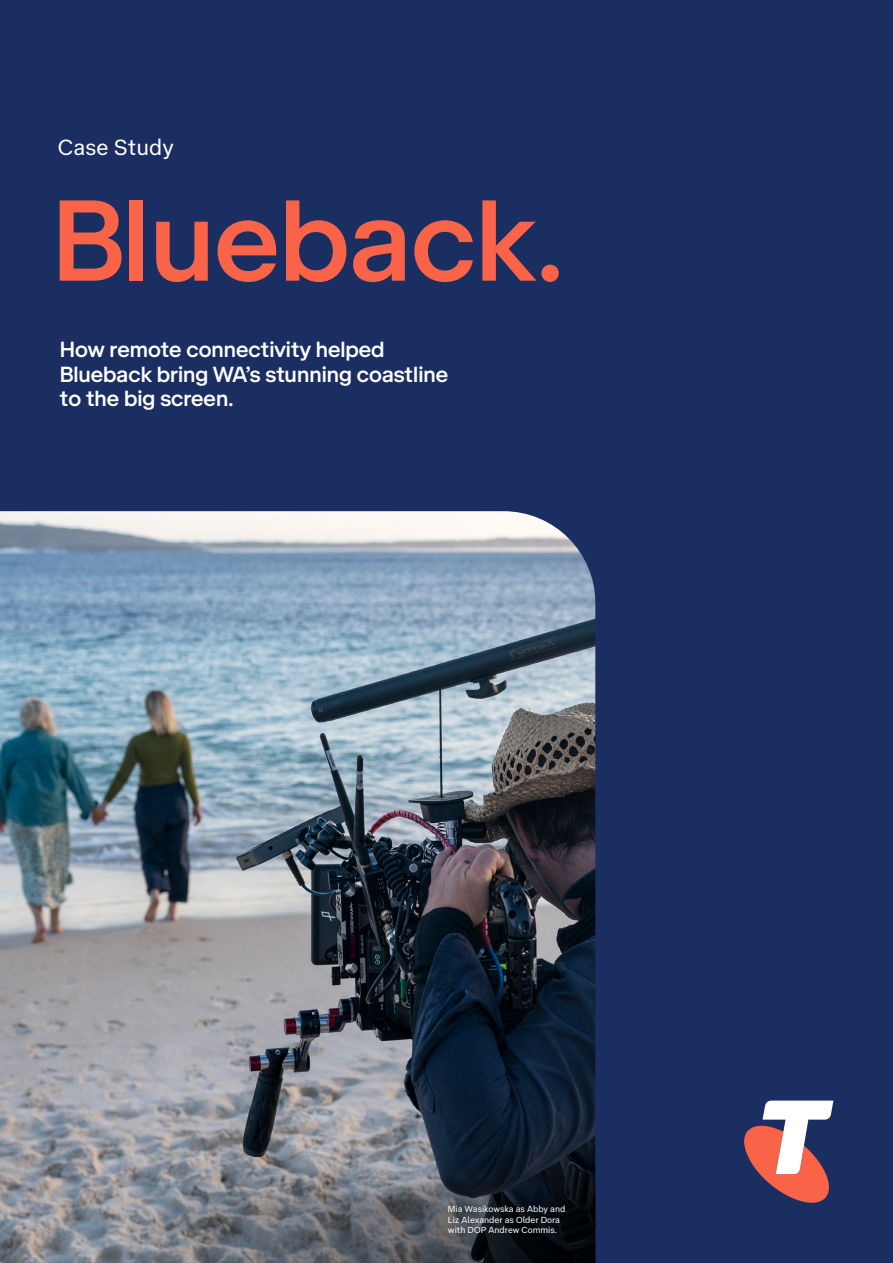
<style>
.page{position:relative;width:893px;height:1263px;background:#1a2e61}
.page>*{position:absolute;margin:0;border:0;box-sizing:border-box;transform-origin:0 0}
.t1{font:500 118.05px "Telstra Display";color:#f96449}
.t2{font:500 22.5px/24.8px "Telstra Display";color:#fff}
.t3{font:22.5px "Telstra Text";color:#fff}
.t4{font:9px/10.8px "Telstra Text";color:#fff}
</style>
<div class="page">
<svg style="left:744px;top:1100px;width:89px;height:103px"></svg>
<img style="left:0;top:511px;width:595px;height:752px">
<svg style="left:78px;top:1148px;width:517px;height:115px;background:#5c6067"></svg>
<p class="t3" style="left:58px;top:131px;width:117px">Case Study</p>
<h1 class="t1" style="left:52px;top:157px;width:513px">Blueback.</h1>
<p class="t2" style="left:60px;top:336px;width:390px">How remote connectivity helped<br>Blueback bring WA’s stunning coastline to the big screen.</p>
<p class="t4" style="left:448px;top:1203px;width:119px">Mia Wasikowska as Abby and<br>Liz Alexander as Older Dora with DOP Andrew Commis.</p>
</div>
